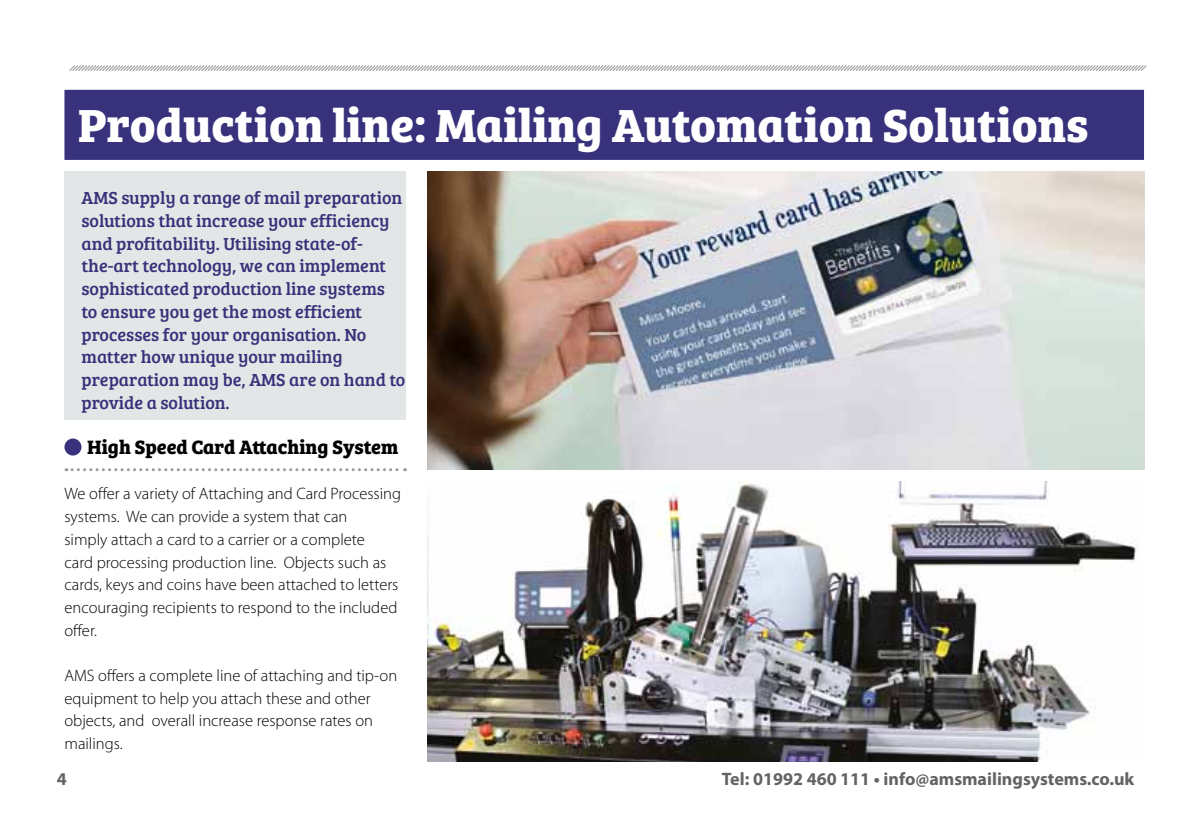
<style>
.page{position:relative;width:1191px;height:840px;background:#fff}
.page>*{position:absolute;margin:0;border:0;box-sizing:border-box;transform-origin:0 0}
.t1{font:700 48px "Bree Serif";color:#fff}
.t2{font:700 20px "Bree Serif";color:#000}
.t3{font:18px/22.6px "Bree Serif";color:#38317b}
.t4{font:700 18px "Myriad Pro";color:#646363}
.t5{font:300 16.6px/22.6px "Myriad Pro";color:#000}
</style>
<div class="page">
<div style="left:64px;top:171px;width:342px;height:249px;background:#e3e6e6"></div>
<svg style="left:69px;top:65px;width:1078px;height:6px"></svg>
<img style="left:427px;top:171px;width:717px;height:298px">
<div style="left:65px;top:91px;width:1078px;height:68px;background:#38317b"></div>
<div style="left:64px;top:90px;width:1080px;height:70px;border:2px solid #38317b"></div>
<svg style="left:66px;top:468px;width:339px;height:3px"></svg>
<div style="left:64px;top:438px;width:17px;height:17px;background:#38317b;border-radius:50%"></div>
<img style="left:427px;top:481px;width:710px;height:280px">
<h1 class="t1" style="left:78px;top:88px;width:1012px">Production line: Mailing Automation Solutions</h1>
<p class="t3" style="left:81px;top:186px;width:325px">AMS supply a range of mail preparation solutions that increase your efficiency and profitability. Utilising state-of&shy;the-art technology, we can implement sophisticated production line systems to ensure you get the most efficient processes for your organisation. No matter how unique your mailing preparation may be, AMS are on hand to provide a solution.</p>
<p class="t2" style="left:87px;top:431px;width:313px">High Speed Card Attaching System</p>
<p class="t5" style="left:64px;top:482px;width:338px">We offer a variety of Attaching and Card Processing systems. We can provide a system that can<br>simply attach a card to a carrier or a complete<br>card processing production line. Objects such as cards, keys and coins have been attached to letters encouraging recipients to respond to the included offer.</p>
<p class="t5" style="left:64px;top:664px;width:334px">AMS offers a complete line of attaching and tip-on equipment to help you attach these and other objects, and overall increase response rates on mailings.</p>
<p class="t4" style="left:57px;top:767px;width:11px">4</p>
<p class="t4" style="left:722px;top:767px;width:414px">Tel: 01992 460 111 • info@amsmailingsystems.co.uk</p>
</div>
